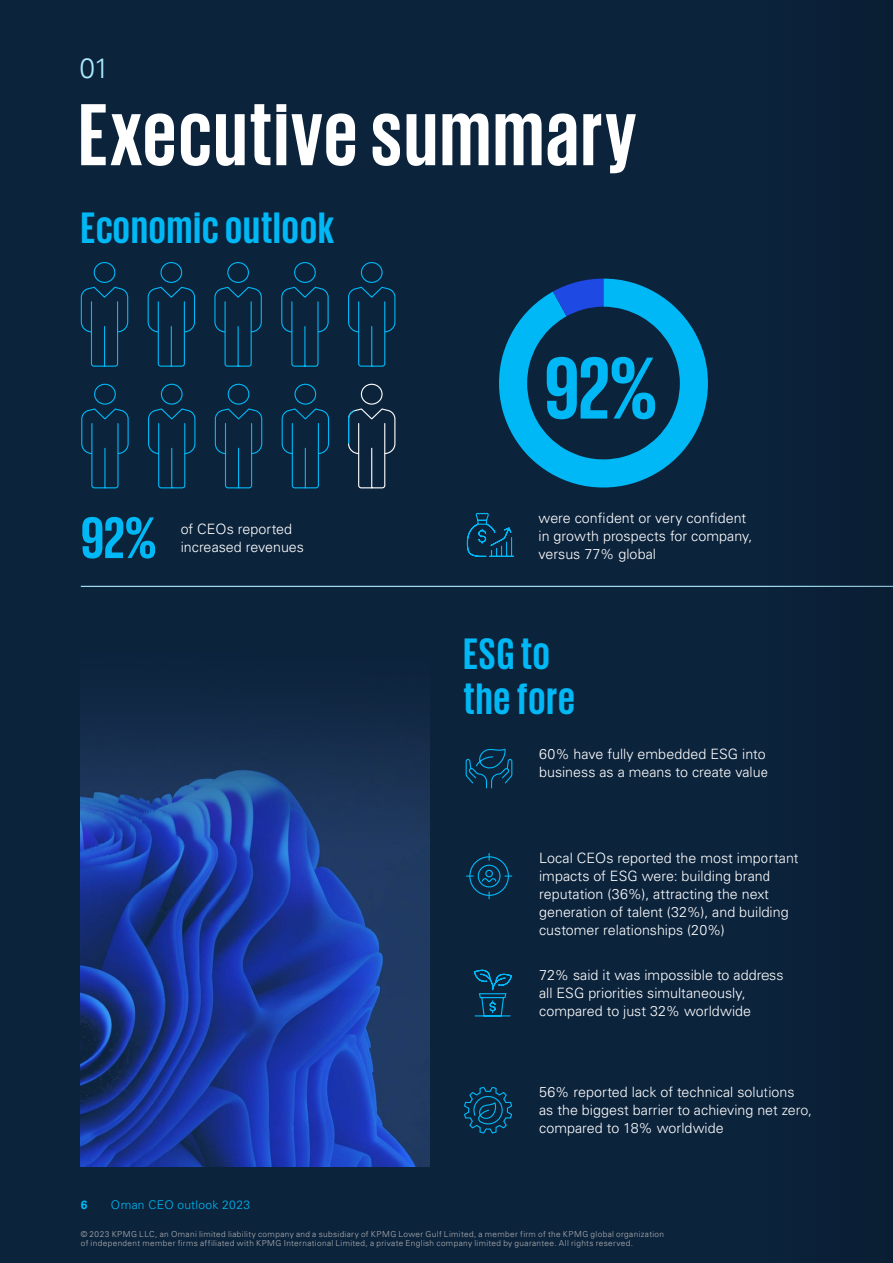
<style>
.page{position:relative;width:893px;height:1263px;background:#0c233c}
.page>*{position:absolute;margin:0;border:0;box-sizing:border-box;transform-origin:0 0}
.t1{font:293.1px "Chartwell Pies";color:#00b8f5}
.t2{font:700 90px "KPMG";letter-spacing:.025em;color:#fff}
.t3{font:700 90px "KPMG";color:#00b8f5}
.t4{font:700 60px "KPMG";color:#00b8f5}
.t5{font:700 45px/45px "KPMG";letter-spacing:.025em;color:#00b8f5}
.t6{font:300 28.2px "Univers 45";color:#aceaff}
.t7{font:300 14.25px/18px "Univers LT Std";color:#fff}
.t8{font:300 12px "Univers LT Std";letter-spacing:.025em;color:#00b8f5}
.t9{font:700 12px "Univers LT Std";color:#00b8f5}
.t10{font:300 8.25px/9px "Univers LT Std";letter-spacing:.045em;color:#b2b2b2}
.s1{color:#1e49e2}
.s2{color:#0c233c}
</style>
<div class="page">
<svg style="left:80px;top:262px;width:49px;height:105px"></svg>
<svg style="left:281px;top:262px;width:48px;height:105px"></svg>
<svg style="left:148px;top:383px;width:48px;height:106px"></svg>
<svg style="left:147px;top:262px;width:48px;height:105px"></svg>
<svg style="left:348px;top:262px;width:48px;height:105px"></svg>
<svg style="left:214px;top:383px;width:49px;height:106px"></svg>
<svg style="left:214px;top:262px;width:48px;height:105px"></svg>
<svg style="left:81px;top:383px;width:48px;height:106px"></svg>
<svg style="left:281px;top:383px;width:49px;height:106px"></svg>
<svg style="left:348px;top:383px;width:48px;height:106px"></svg>
<img style="left:81px;top:709px;width:348px;height:457px">
<hr style="left:81px;top:586px;width:812px;height:1px;background:#aceaff">
<svg style="left:464px;top:1086px;width:48px;height:48px"></svg>
<svg style="left:473px;top:969px;width:39px;height:48px"></svg>
<div style="left:478px;top:865px;width:22px;height:22px;border:1px solid #00b8f5;border-radius:50%"></div>
<div style="left:469px;top:856px;width:40px;height:40px;border:1px solid #00b8f5;border-radius:50%"></div>
<svg style="left:481px;top:878px;width:16px;height:5px"></svg>
<div style="left:485px;top:870px;width:8px;height:7px;border:1px solid #00b8f5;border-radius:50%"></div>
<svg style="left:465px;top:748px;width:48px;height:41px"></svg>
<svg style="left:466px;top:512px;width:48px;height:45px"></svg>
<div style="left:765px;top:0;width:128px;height:1263px;background:#0b2037"></div>
<h3 class="t6" style="left:80px;top:51px;width:31px">01</h3>
<h2 class="t2" style="left:79px;top:89px;width:559px">Executive summary</h2>
<h3 class="t5" style="left:81px;top:204px;width:255px">Economic outlook</h3>
<h1 class="t1" style="left:484px;top:203px;width:435px">92<span class="s1">8</span><span class="s2">L</span></h1>
<h2 class="t3" style="left:544px;top:343px;width:115px">92%</h2>
<h3 class="t4" style="left:81px;top:508px;width:78px">92%</h3>
<p class="t7" style="left:181px;top:520px;width:125px">of CEOs reported increased revenues</p>
<p class="t7" style="left:539px;top:509px;width:215px">were confident or very confident in growth prospects for company,</p>
<p class="t7" style="left:539px;top:545px;width:119px">versus 77% global</p>
<h3 class="t5" style="left:463px;top:630px;width:113px">ESG to the fore</h3>
<p class="t7" style="left:539px;top:745px;width:231px">60% have fully embedded ESG into business as a means to create value</p>
<p class="t7" style="left:539px;top:849px;width:261px">Local CEOs reported the most important impacts of ESG were: building brand reputation (36%), attracting the next generation of talent (32%), and building customer relationships (20%)</p>
<p class="t7" style="left:539px;top:966px;width:246px">72% said it was impossible to address all ESG priorities simultaneously, compared to just 32% worldwide</p>
<p class="t7" style="left:539px;top:1083px;width:275px">56% reported lack of technical solutions as the biggest barrier to achieving net zero, compared to 18% worldwide</p>
<p class="t9" style="left:81px;top:1198px;width:8px">6</p>
<p class="t8" style="left:111px;top:1197px;width:141px">Oman CEO outlook 2023</p>
<p class="t10" style="left:81px;top:1229px;width:585px">© 2023 KPMG LLC, an Omani limited liability company and a subsidiary of KPMG Lower Gulf Limited, a member firm of the KPMG global organization of independent member firms affiliated with KPMG International Limited, a private English company limited by guarantee. All rights reserved.</p>
</div>
